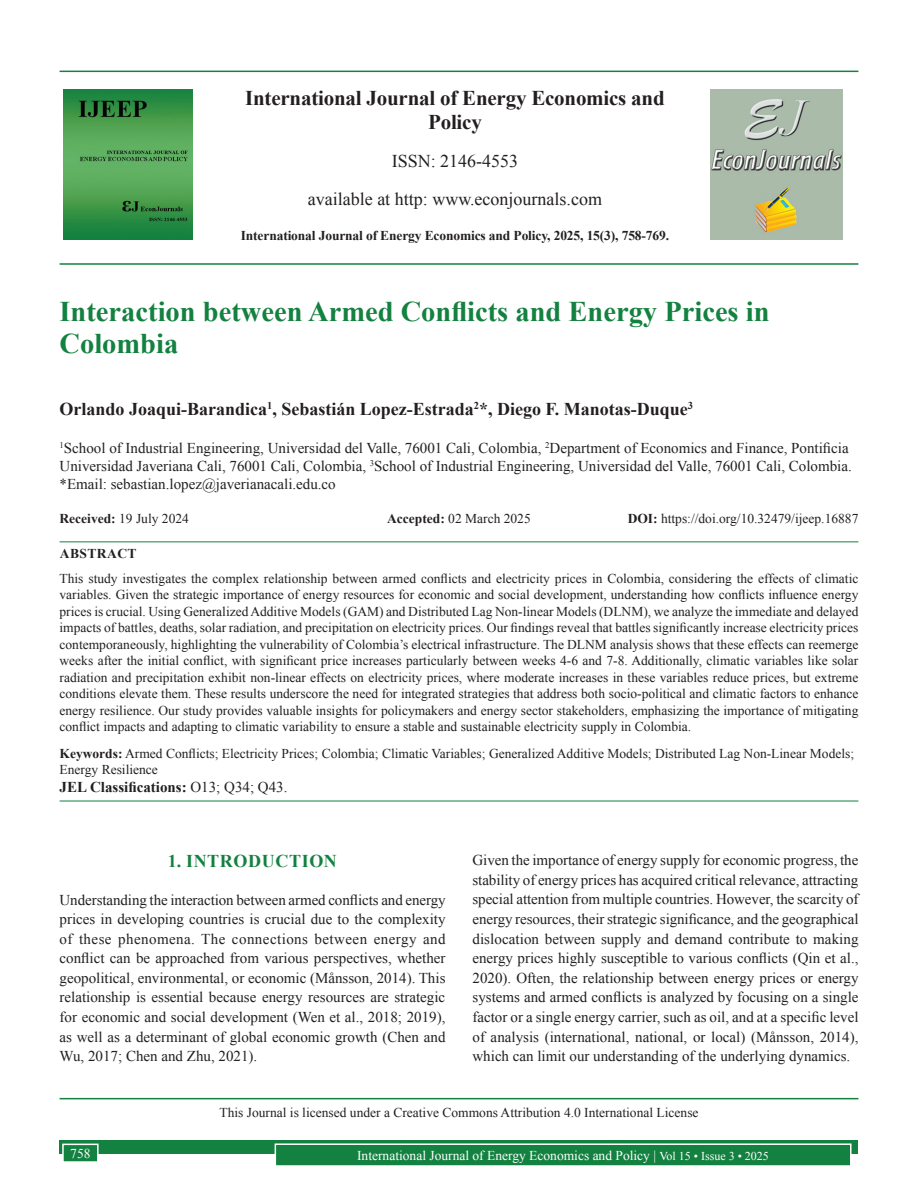
<style>
.page{position:relative;width:918px;height:1188px;background:#fff}
.page>*{position:absolute;margin:0;border:0;box-sizing:border-box;transform-origin:0 0}
.AT{font:700 28.5px/31.5px "Times New Roman";color:#13813f}
.JN{font:700 21px/24px "Times New Roman";letter-spacing:-.01em;color:#231f20;text-align:center}
.AU{font:700 18px "Times New Roman";color:#231f20}
.ISSN{font:18px "Times New Roman";color:#231f20}
.t1{font:700 18px "Times New Roman";letter-spacing:.035em;color:#13813f}
.TX{font:15px/19.6px "Times New Roman";color:#231f20;text-align:justify}
.AFF{font:15px/18px "Times New Roman";color:#231f20}
.KWD{font:700 15px "Times New Roman";color:#231f20}
.ABS{font:13.5px/16.5px "Times New Roman";color:#231f20;text-align:justify}
.KWD-2{font:13.5px/16.2px "Times New Roman";color:#231f20}
.His{font:13.5px "Times New Roman";color:#231f20}
.CCA{font:13.5px "Times New Roman";color:#231f20}
.Folio{font:13.5px "Times New Roman";color:#fff}
.JD{font:700 13.5px "Times New Roman";letter-spacing:-.01em;color:#231f20}
.ABSH{font:700 13.5px "Times New Roman";letter-spacing:.035em;color:#231f20}
.s1{font-weight:700}
.s2{font-weight:400}
.s3{font-size:12px}
</style>
<div class="page">
<div style="left:60px;top:1140px;width:798px;height:13px;background:#13813f"></div>
<div style="left:275px;top:1144px;width:576px;height:22px;background:#13813f"></div>
<div style="left:275px;top:1143px;width:577px;height:24px;border:2px solid #fff"></div>
<div style="left:63px;top:1144px;width:35px;height:18px;background:#13813f"></div>
<div style="left:62px;top:1144px;width:37px;height:19px;border:2px solid #fff"></div>
<hr style="left:60px;top:71px;width:798px;height:1px;background:#13813f">
<hr style="left:60px;top:263px;width:798px;height:2px;background:#13813f">
<img style="left:64px;top:89px;width:129px;height:151px">
<img style="left:711px;top:89px;width:132px;height:150px">
<hr style="left:60px;top:541px;width:798px;height:1px;background:#13813f">
<hr style="left:60px;top:801px;width:798px;height:1px;background:#13813f">
<hr style="left:60px;top:1098px;width:798px;height:1px;background:#13813f">
<p class="JN" style="left:245px;top:85px;width:421px">International Journal of Energy Economics and<br>Policy</p>
<p class="ISSN" style="left:392px;top:148px;width:128px">ISSN: 2146-4553</p>
<p class="ISSN" style="left:308px;top:186px;width:296px">available at http: www.econjournals.com</p>
<p class="JD" style="left:241px;top:226px;width:430px">International Journal of Energy Economics and Policy, 2025, 15(3), 758-769.</p>
<p class="AT" style="left:60px;top:295px;width:712px">Interaction between Armed Conflicts and Energy Prices in<br>Colombia</p>
<p class="AU" style="left:60px;top:396px;width:635px">Orlando Joaqui-Barandica<sup>1</sup>, Sebastián Lopez-Estrada<sup>2</sup>*, Diego F. Manotas-Duque<sup>3</sup></p>
<p class="AFF" style="left:60px;top:438px;width:794px"><sup>1</sup>School of Industrial Engineering, Universidad del Valle, 76001 Cali, Colombia, <sup>2</sup>Department of Economics and Finance, Pontificia<br>Universidad Javeriana Cali, 76001 Cali, Colombia, <sup>3</sup>School of Industrial Engineering, Universidad del Valle, 76001 Cali, Colombia. *Email: sebastian.lopez@javerianacali.edu.co</p>
<p class="His" style="left:60px;top:509px;width:131px"><span class="s1">Received:</span> 19 July 2024</p>
<p class="His" style="left:387px;top:509px;width:145px"><span class="s1">Accepted:</span> 02 March 2025</p>
<p class="His" style="left:628px;top:509px;width:232px"><span class="s1">DOI:</span> https://doi.org/10.32479/ijeep.16887</p>
<p class="ABSH" style="left:60px;top:543px;width:78px">ABSTRACT</p>
<p class="ABS" style="left:60px;top:570px;width:800px">This study investigates the complex relationship between armed conflicts and electricity prices in Colombia, considering the effects of climatic variables. Given the strategic importance of energy resources for economic and social development, understanding how conflicts influence energy prices is crucial. Using Generalized Additive Models (GAM) and Distributed Lag Non-linear Models (DLNM), we analyze the immediate and delayed impacts of battles, deaths, solar radiation, and precipitation on electricity prices. Our findings reveal that battles significantly increase electricity prices contemporaneously, highlighting the vulnerability of Colombia’s electrical infrastructure. The DLNM analysis shows that these effects can reemerge weeks after the initial conflict, with significant price increases particularly between weeks 4-6 and 7-8. Additionally, climatic variables like solar radiation and precipitation exhibit non-linear effects on electricity prices, where moderate increases in these variables reduce prices, but extreme conditions elevate them. These results underscore the need for integrated strategies that address both socio-political and climatic factors to enhance energy resilience. Our study provides valuable insights for policymakers and energy sector stakeholders, emphasizing the importance of mitigating conflict impacts and adapting to climatic variability to ensure a stable and sustainable electricity supply in Colombia.</p>
<p class="KWD-2" style="left:60px;top:745px;width:796px"><span class="s1">Keywords:</span> Armed Conflicts; Electricity Prices; Colombia; Climatic Variables; Generalized Additive Models; Distributed Lag Non-Linear Models;<br>Energy Resilience</p>
<p class="KWD" style="left:60px;top:776px;width:229px">JEL Classifications: <span class="s2">O13; Q34; Q43.</span></p>
<h1 class="t1" style="left:168px;top:848px;width:171px">1. INTRODUCTION</h1>
<p class="TX" style="left:60px;top:889px;width:388px">Understanding the interaction between armed conflicts and energy prices in developing countries is crucial due to the complexity of these phenomena. The connections between energy and conflict can be approached from various perspectives, whether geopolitical, environmental, or economic (Månsson, 2014). This relationship is essential because energy resources are strategic for economic and social development (Wen et al., 2018; 2019), as well as a determinant of global economic growth (Chen and Wu, 2017; Chen and Zhu, 2021).</p>
<p class="TX" style="left:472px;top:850px;width:388px">Given the importance of energy supply for economic progress, the stability of energy prices has acquired critical relevance, attracting special attention from multiple countries. However, the scarcity of energy resources, their strategic significance, and the geographical dislocation between supply and demand contribute to making energy prices highly susceptible to various conflicts (Qin et al., 2020). Often, the relationship between energy prices or energy systems and armed conflicts is analyzed by focusing on a single factor or a single energy carrier, such as oil, and at a specific level of analysis (international, national, or local) (Månsson, 2014), which can limit our understanding of the underlying dynamics.</p>
<p class="CCA" style="left:219px;top:1103px;width:481px">This Journal is licensed under a Creative Commons Attribution 4.0 International License</p>
<p class="Folio" style="left:70px;top:1144px;width:22px">758</p>
<p class="Folio" style="left:357px;top:1146px;width:413px">International Journal of Energy Economics and Policy | <span class="s3">Vol 15 • Issue 3 • 2025</span></p>
</div>
